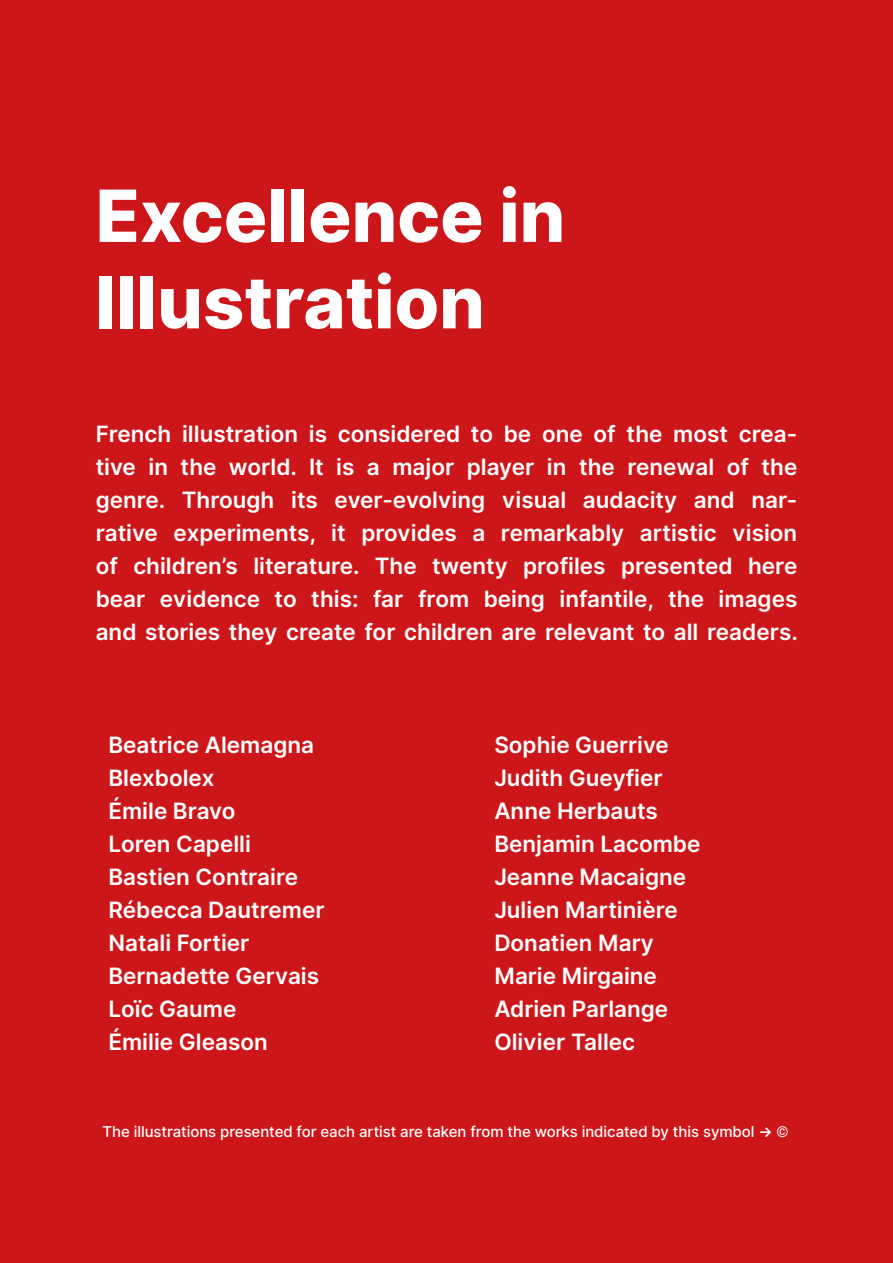
<style>
.page{position:relative;width:893px;height:1263px;background:#cd1619}
.page>*{position:absolute;margin:0;border:0;box-sizing:border-box;transform-origin:0 0}
.t1{font:800 72px/86.4px "Inter";color:#fff}
.t2{font:600 22.5px/33px "Inter";color:#fff}
.t3{font:500 15px "Inter";letter-spacing:-.005em;color:#fff}
.s1{font-weight:600}
</style>
<div class="page">
<h1 class="t1" style="left:96px;top:174px;width:471px">Excellence in<br>Illustration</h1>
<p class="t2" style="left:96px;top:418px;width:704px;text-align:justify">French illustration is considered to be one of the most crea&shy;tive in the world. It is a major player in the renewal of the genre. Through its ever-evolving visual audacity and nar&shy;rative experiments, it provides a remarkably artistic vision of children’s literature. The twenty profiles presented here bear evidence to this: far from being infantile, the images and stories they create for children are relevant to all readers.</p>
<p class="t2" style="left:108px;top:728px;width:218px">Beatrice Alemagna<br>Blexbolex<br>Émile Bravo<br>Loren Capelli<br>Bastien Contraire<br>Rébecca Dautremer<br>Natali Fortier<br>Bernadette Gervais<br>Loïc Gaume<br>Émilie Gleason</p>
<p class="t2" style="left:494px;top:728px;width:208px">Sophie Guerrive<br>Judith Gueyfier<br>Anne Herbauts<br>Benjamin Lacombe<br>Jeanne Macaigne<br>Julien Martinière<br>Donatien Mary<br>Marie Mirgaine<br>Adrien Parlange<br>Olivier Tallec</p>
<p class="t3" style="left:102px;top:1121px;width:688px">The illustrations presented for each artist are taken from the works indicated by this symbol <span class="s1">-&gt; ©</span></p>
</div>
